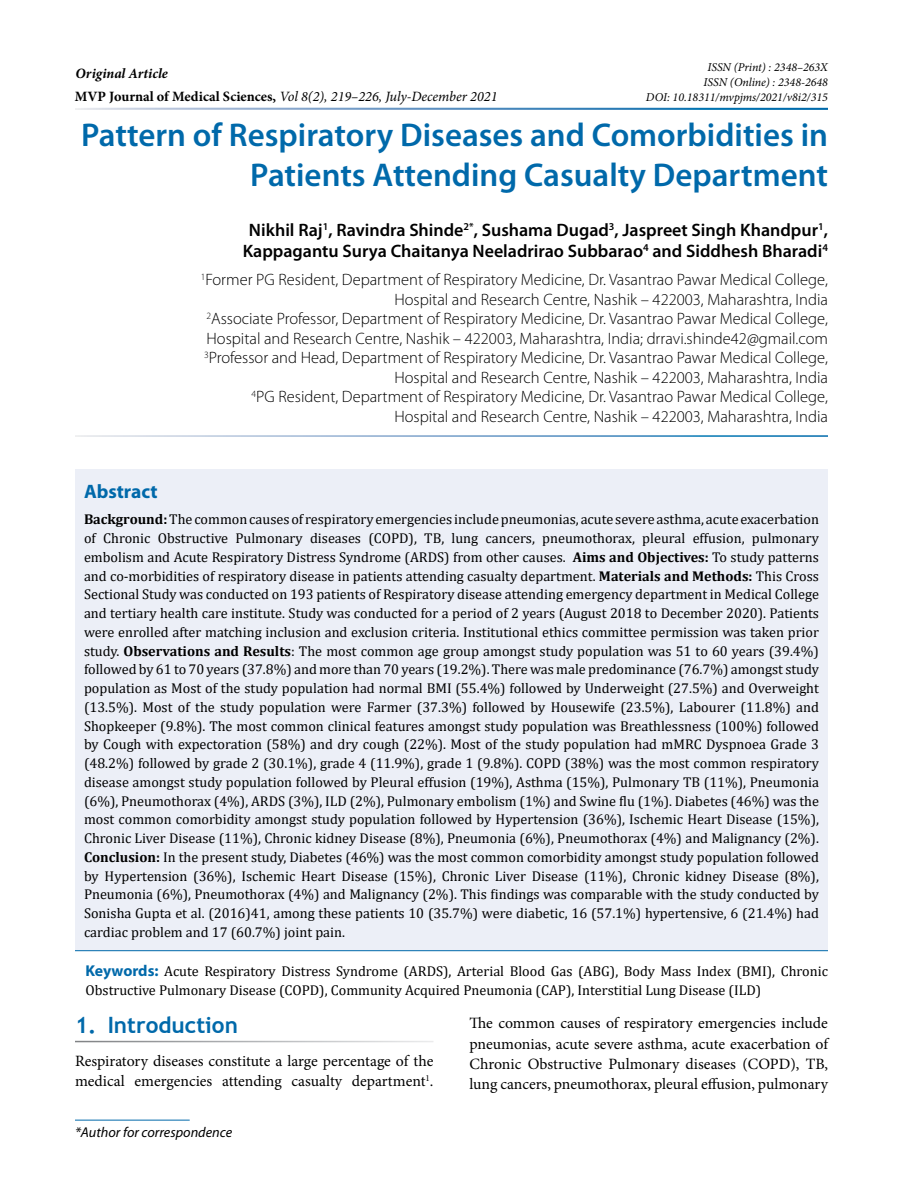
<style>
.page{position:relative;width:918px;height:1188px;background:#fff}
.page>*{position:absolute;margin:0;border:0;box-sizing:border-box;transform-origin:0 0}
.t1{font:600 33px/40.5px "Myriad Pro";color:#0069aa;text-align:right}
.t2{font:700 22.5px "Trebuchet MS";color:#0069aa}
.t3{font:700 19.5px "Myriad Pro";color:#0069aa}
.t4{font:600 18px/21px "Myriad Pro";color:#000;text-align:center}
.t5{font:300 16.5px/19.5px "Myriad Pro";color:#000;text-align:right}
.t6{font:15.75px/20.2px "Minion Pro";color:#000}
.t7{font:14.25px/18.8px "Cambria";color:#000;text-align:justify}
.t8{font:italic 14.25px "Minion Pro";color:#000}
.t9{font:italic 14.25px "Myriad Pro";color:#000}
.t10{font:italic 700 14.25px "Minion Pro";color:#000}
.t11{font:italic 12px/15px "Minion Pro";color:#000;text-align:right}
.s1{font-weight:700;font-style:normal}
.s2{font-weight:700}
.s3{font-family:"Myriad Pro";font-weight:700;font-size:15.75px;color:#0069aa}
</style>
<div class="page">
<div style="left:75px;top:470px;width:753px;height:481px;background:#eceff7"></div>
<hr style="left:75px;top:950px;width:753px;height:1px;background:#0069aa">
<hr style="left:75px;top:1120px;width:115px;height:1px;background:#0069aa">
<p class="t10" style="left:76px;top:63px;width:94px">Original Article</p>
<p class="t8" style="left:75px;top:87px;width:424px"><span class="s1">MVP Journal of Medical Sciences,</span> Vol 8(2), 219–226, July-December 2021</p>
<p class="t11" style="left:646px;top:60px;width:184px">ISSN (Print) : 2348–263X<br>ISSN (Online) : 2348-2648<br>DOI: 10.18311/mvpjms/2021/v8i2/315</p>
<h1 class="t1" style="left:81px;top:114px;width:748px">Pattern of Respiratory Diseases and Comorbidities in<br>Patients Attending Casualty Department</h1>
<p class="t4" style="left:243px;top:219px;width:587px">Nikhil Raj<sup>1</sup>, Ravindra Shinde<sup>2*</sup>, Sushama Dugad<sup>3</sup>, Jaspreet Singh Khandpur<sup>1</sup>,<br>Kappagantu Surya Chaitanya Neeladrirao Subbarao<sup>4</sup> and Siddhesh Bharadi<sup>4</sup></p>
<p class="t5" style="left:201px;top:270px;width:629px"><sup>1</sup>Former PG Resident, Department of Respiratory Medicine, Dr. Vasantrao Pawar Medical College, Hospital and Research Centre, Nashik – 422003, Maharashtra, India<br><sup>2</sup>Associate Professor, Department of Respiratory Medicine, Dr. Vasantrao Pawar Medical College, Hospital and Research Centre, Nashik – 422003, Maharashtra, India; drravi.shinde42@gmail.com <sup>3</sup>Professor and Head, Department of Respiratory Medicine, Dr. Vasantrao Pawar Medical College, Hospital and Research Centre, Nashik – 422003, Maharashtra, India<br><sup>4</sup>PG Resident, Department of Respiratory Medicine, Dr. Vasantrao Pawar Medical College, Hospital and Research Centre, Nashik – 422003, Maharashtra, India</p>
<h3 class="t3" style="left:84px;top:479px;width:75px">Abstract</h3>
<p class="t7" style="left:84px;top:510px;width:737px"><span class="s2">Background:</span> The common causes of respiratory emergencies include pneumonias, acute severe asthma, acute exacerbation of Chronic Obstructive Pulmonary diseases (COPD), TB, lung cancers, pneumothorax, pleural effusion, pulmonary embolism and Acute Respiratory Distress Syndrome (ARDS) from other causes. <span class="s2">Aims and Objectives:</span> To study patterns and co-morbidities of respiratory disease in patients attending casualty department. <span class="s2">Materials and Methods:</span> This Cross Sectional Study was conducted on 193 patients of Respiratory disease attending emergency department in Medical College and tertiary health care institute. Study was conducted for a period of 2 years (August 2018 to December 2020). Patients were enrolled after matching inclusion and exclusion criteria. Institutional ethics committee permission was taken prior study. <span class="s2">Observations and Results</span>: The most common age group amongst study population was 51 to 60 years (39.4%) followed by 61 to 70 years (37.8%) and more than 70 years (19.2%). There was male predominance (76.7%) amongst study population as Most of the study population had normal BMI (55.4%) followed by Underweight (27.5%) and Overweight (13.5%). Most of the study population were Farmer (37.3%) followed by Housewife (23.5%), Labourer (11.8%) and Shopkeeper (9.8%). The most common clinical features amongst study population was Breathlessness (100%) followed by Cough with expectoration (58%) and dry cough (22%). Most of the study population had mMRC Dyspnoea Grade 3 (48.2%) followed by grade 2 (30.1%), grade 4 (11.9%), grade 1 (9.8%). COPD (38%) was the most common respiratory disease amongst study population followed by Pleural effusion (19%), Asthma (15%), Pulmonary TB (11%), Pneumonia (6%), Pneumothorax (4%), ARDS (3%), ILD (2%), Pulmonary embolism (1%) and Swine flu (1%). Diabetes (46%) was the most common comorbidity amongst study population followed by Hypertension (36%), Ischemic Heart Disease (15%), Chronic Liver Disease (11%), Chronic kidney Disease (8%), Pneumonia (6%), Pneumothorax (4%) and Malignancy (2%).<br><span class="s2">Conclusion:</span> In the present study, Diabetes (46%) was the most common comorbidity amongst study population followed by Hypertension (36%), Ischemic Heart Disease (15%), Chronic Liver Disease (11%), Chronic kidney Disease (8%), Pneumonia (6%), Pneumothorax (4%) and Malignancy (2%). This findings was comparable with the study conducted by Sonisha Gupta et al. (2016)41, among these patients 10 (35.7%) were diabetic, 16 (57.1%) hypertensive, 6 (21.4%) had cardiac problem and 17 (60.7%) joint pain.</p>
<p class="t7" style="left:85px;top:962px;width:744px"><span class="s3">Keywords:</span> Acute Respiratory Distress Syndrome (ARDS), Arterial Blood Gas (ABG), Body Mass Index (BMI), Chronic<br>Obstructive Pulmonary Disease (COPD), Community Acquired Pneumonia (CAP), Interstitial Lung Disease (ILD)</p>
<h2 class="t2" style="left:75px;top:1011px;width:164px">1. Introduction</h2>
<p class="t6" style="left:75px;top:1050px;width:360px">Respiratory diseases constitute a large percentage of the medical emergencies attending casualty department<sup>1</sup>.</p>
<p class="t6" style="left:470px;top:1013px;width:360px;text-align:justify">The common causes of respiratory emergencies include pneumonias, acute severe asthma, acute exacerbation of Chronic Obstructive Pulmonary diseases (COPD), TB, lung cancers, pneumothorax, pleural effusion, pulmonary</p>
<p class="t9" style="left:75px;top:1123px;width:159px">*Author for correspondence</p>
</div>
